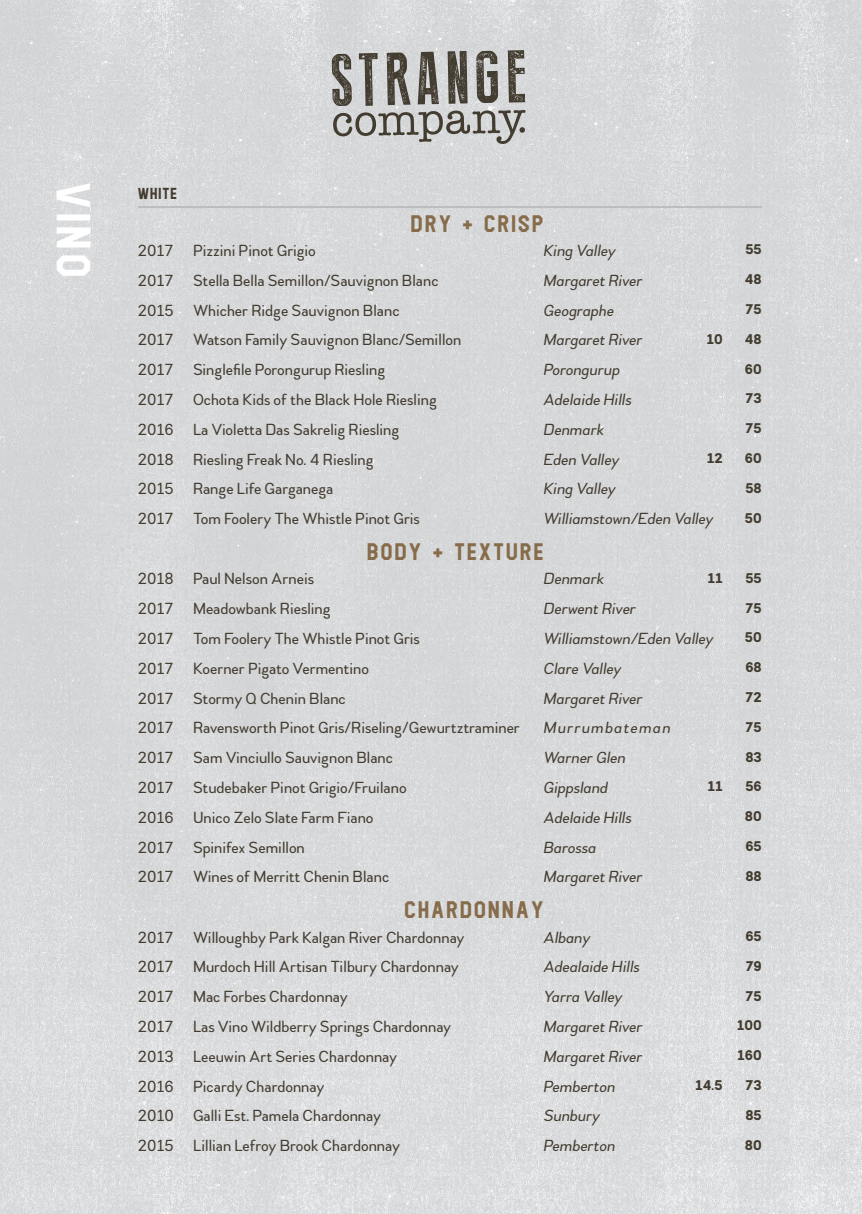
<style>
.page{position:relative;width:862px;height:1214px;background:#fff}
.page>*{position:absolute;margin:0;border:0;box-sizing:border-box;transform-origin:0 0}
.t1{font:48px "Cracker Jack";color:#fff}
.t2{font:24px "Cracker Jack";letter-spacing:.1em;color:#866c4a}
.Menu_Items{font:16px "Woodford Bourne";color:#433c30}
.Varietal{font:italic 16px "Woodford Bourne";color:#433c30}
.Varietal-2{font:italic 16px "Woodford Bourne";letter-spacing:.08em;color:#433c30}
.Headers{font:16px "Cracker Jack";letter-spacing:.06em;color:#433c30}
.Menu_Items-2{font:700 14px "Woodford Bourne";color:#433c30}
</style>
<div class="page">
<img style="left:0;top:0;width:862px;height:1213px">
<svg style="left:332px;top:50px;width:193px;height:94px;background:#a3a19e"></svg>
<hr style="left:138px;top:206px;width:55px;height:2px;background:#bcbdc0">
<hr style="left:193px;top:206px;width:350px;height:2px;background:#bcbdc0">
<hr style="left:543px;top:206px;width:142px;height:2px;background:#bcbdc0">
<hr style="left:685px;top:206px;width:37px;height:2px;background:#bcbdc0">
<hr style="left:722px;top:206px;width:40px;height:2px;background:#bcbdc0">
<p class="t1" style="left:96px;top:181px;width:97px;rotate:90deg">VINO</p>
<p class="Headers" style="left:138px;top:185px;width:40px">WHITE</p>
<p class="t2" style="left:411px;top:212px;width:134px">DRY + CRISP</p>
<p class="Menu_Items" style="left:138px;top:241px;width:37px">2017</p>
<p class="Menu_Items" style="left:193px;top:241px;width:124px">Pizzini Pinot Grigio</p>
<p class="Varietal" style="left:543px;top:241px;width:74px">King Valley</p>
<p class="Menu_Items-2" style="left:745px;top:241px;width:18px">55</p>
<p class="Menu_Items" style="left:138px;top:271px;width:37px">2017</p>
<p class="Menu_Items" style="left:193px;top:271px;width:247px">Stella Bella Semillon/Sauvignon Blanc</p>
<p class="Varietal" style="left:543px;top:271px;width:101px">Margaret River</p>
<p class="Menu_Items-2" style="left:745px;top:271px;width:18px">48</p>
<p class="Menu_Items" style="left:138px;top:300px;width:37px">2015</p>
<p class="Menu_Items" style="left:193px;top:300px;width:208px">Whicher Ridge Sauvignon Blanc</p>
<p class="Varietal" style="left:543px;top:300px;width:72px">Geographe</p>
<p class="Menu_Items-2" style="left:745px;top:301px;width:18px">75</p>
<p class="Menu_Items" style="left:138px;top:330px;width:37px">2017</p>
<p class="Menu_Items" style="left:193px;top:330px;width:270px">Watson Family Sauvignon Blanc/Semillon</p>
<p class="Varietal" style="left:543px;top:330px;width:101px">Margaret River</p>
<p class="Menu_Items-2" style="left:707px;top:330px;width:17px">10</p>
<p class="Menu_Items-2" style="left:745px;top:330px;width:18px">48</p>
<p class="Menu_Items" style="left:138px;top:360px;width:37px">2017</p>
<p class="Menu_Items" style="left:193px;top:360px;width:194px">Singlefile Porongurup Riesling</p>
<p class="Varietal" style="left:543px;top:360px;width:78px">Porongurup</p>
<p class="Menu_Items-2" style="left:745px;top:360px;width:18px">60</p>
<p class="Menu_Items" style="left:138px;top:390px;width:37px">2017</p>
<p class="Menu_Items" style="left:193px;top:390px;width:245px">Ochota Kids of the Black Hole Riesling</p>
<p class="Varietal" style="left:543px;top:390px;width:90px">Adelaide Hills</p>
<p class="Menu_Items-2" style="left:745px;top:390px;width:18px">73</p>
<p class="Menu_Items" style="left:138px;top:419px;width:37px">2016</p>
<p class="Menu_Items" style="left:193px;top:419px;width:208px">La Violetta Das Sakrelig Riesling</p>
<p class="Varietal" style="left:543px;top:419px;width:62px">Denmark</p>
<p class="Menu_Items-2" style="left:745px;top:420px;width:18px">75</p>
<p class="Menu_Items" style="left:138px;top:449px;width:37px">2018</p>
<p class="Menu_Items" style="left:193px;top:449px;width:182px">Riesling Freak No. 4 Riesling</p>
<p class="Varietal" style="left:543px;top:449px;width:78px">Eden Valley</p>
<p class="Menu_Items-2" style="left:707px;top:449px;width:17px">12</p>
<p class="Menu_Items-2" style="left:745px;top:449px;width:18px">60</p>
<p class="Menu_Items" style="left:138px;top:479px;width:37px">2015</p>
<p class="Menu_Items" style="left:193px;top:479px;width:142px">Range Life Garganega</p>
<p class="Varietal" style="left:543px;top:479px;width:74px">King Valley</p>
<p class="Menu_Items-2" style="left:745px;top:479px;width:18px">58</p>
<p class="Menu_Items" style="left:138px;top:509px;width:37px">2017</p>
<p class="Menu_Items" style="left:193px;top:509px;width:228px">Tom Foolery The Whistle Pinot Gris</p>
<p class="Varietal" style="left:543px;top:509px;width:172px">Williamstown/Eden Valley</p>
<p class="Menu_Items-2" style="left:745px;top:509px;width:18px">50</p>
<p class="t2" style="left:367px;top:540px;width:178px">BODY + TEXTURE</p>
<p class="Menu_Items" style="left:138px;top:569px;width:37px">2018</p>
<p class="Menu_Items" style="left:193px;top:569px;width:123px">Paul Nelson Arneis</p>
<p class="Varietal" style="left:543px;top:569px;width:62px">Denmark</p>
<p class="Menu_Items-2" style="left:708px;top:569px;width:16px">11</p>
<p class="Menu_Items-2" style="left:745px;top:569px;width:18px">55</p>
<p class="Menu_Items" style="left:138px;top:599px;width:37px">2017</p>
<p class="Menu_Items" style="left:193px;top:599px;width:139px">Meadowbank Riesling</p>
<p class="Varietal" style="left:543px;top:599px;width:94px">Derwent River</p>
<p class="Menu_Items-2" style="left:745px;top:599px;width:18px">75</p>
<p class="Menu_Items" style="left:138px;top:629px;width:37px">2017</p>
<p class="Menu_Items" style="left:193px;top:629px;width:228px">Tom Foolery The Whistle Pinot Gris</p>
<p class="Varietal" style="left:543px;top:629px;width:172px">Williamstown/Eden Valley</p>
<p class="Menu_Items-2" style="left:745px;top:629px;width:18px">50</p>
<p class="Menu_Items" style="left:138px;top:658px;width:37px">2017</p>
<p class="Menu_Items" style="left:193px;top:658px;width:177px">Koerner Pigato Vermentino</p>
<p class="Varietal" style="left:543px;top:658px;width:80px">Clare Valley</p>
<p class="Menu_Items-2" style="left:745px;top:659px;width:18px">68</p>
<p class="Menu_Items" style="left:138px;top:688px;width:37px">2017</p>
<p class="Menu_Items" style="left:193px;top:688px;width:154px">Stormy Q Chenin Blanc</p>
<p class="Varietal" style="left:543px;top:688px;width:101px">Margaret River</p>
<p class="Menu_Items-2" style="left:745px;top:688px;width:18px">72</p>
<p class="Menu_Items" style="left:138px;top:718px;width:37px">2017</p>
<p class="Menu_Items" style="left:193px;top:718px;width:328px">Ravensworth Pinot Gris/Riseling/Gewurtztraminer</p>
<p class="Varietal-2" style="left:543px;top:718px;width:129px">Murrumbateman</p>
<p class="Menu_Items-2" style="left:745px;top:718px;width:18px">75</p>
<p class="Menu_Items" style="left:138px;top:748px;width:37px">2017</p>
<p class="Menu_Items" style="left:193px;top:748px;width:201px">Sam Vinciullo Sauvignon Blanc</p>
<p class="Varietal" style="left:543px;top:748px;width:84px">Warner Glen</p>
<p class="Menu_Items-2" style="left:745px;top:748px;width:18px">83</p>
<p class="Menu_Items" style="left:138px;top:777px;width:37px">2017</p>
<p class="Menu_Items" style="left:193px;top:777px;width:215px">Studebaker Pinot Grigio/Fruilano</p>
<p class="Varietal" style="left:543px;top:777px;width:66px">Gippsland</p>
<p class="Menu_Items-2" style="left:708px;top:778px;width:16px">11</p>
<p class="Menu_Items-2" style="left:745px;top:778px;width:18px">56</p>
<p class="Menu_Items" style="left:138px;top:807px;width:37px">2016</p>
<p class="Menu_Items" style="left:193px;top:807px;width:182px">Unico Zelo Slate Farm Fiano</p>
<p class="Varietal" style="left:543px;top:807px;width:90px">Adelaide Hills</p>
<p class="Menu_Items-2" style="left:745px;top:807px;width:18px">80</p>
<p class="Menu_Items" style="left:138px;top:837px;width:37px">2017</p>
<p class="Menu_Items" style="left:193px;top:837px;width:113px">Spinifex Semillon</p>
<p class="Varietal" style="left:543px;top:837px;width:54px">Barossa</p>
<p class="Menu_Items-2" style="left:745px;top:837px;width:18px">65</p>
<p class="Menu_Items" style="left:138px;top:867px;width:37px">2017</p>
<p class="Menu_Items" style="left:193px;top:867px;width:198px">Wines of Merritt Chenin Blanc</p>
<p class="Varietal" style="left:543px;top:867px;width:101px">Margaret River</p>
<p class="Menu_Items-2" style="left:745px;top:867px;width:18px">88</p>
<p class="t2" style="left:404px;top:898px;width:140px">CHARDONNAY</p>
<p class="Menu_Items" style="left:138px;top:927px;width:37px">2017</p>
<p class="Menu_Items" style="left:193px;top:927px;width:273px">Willoughby Park Kalgan River Chardonnay</p>
<p class="Varietal" style="left:543px;top:927px;width:48px">Albany</p>
<p class="Menu_Items-2" style="left:745px;top:927px;width:18px">65</p>
<p class="Menu_Items" style="left:138px;top:957px;width:37px">2017</p>
<p class="Menu_Items" style="left:193px;top:957px;width:267px">Murdoch Hill Artisan Tilbury Chardonnay</p>
<p class="Varietal" style="left:543px;top:957px;width:98px">Adealaide Hills</p>
<p class="Menu_Items-2" style="left:746px;top:957px;width:17px">79</p>
<p class="Menu_Items" style="left:138px;top:987px;width:37px">2017</p>
<p class="Menu_Items" style="left:193px;top:987px;width:156px">Mac Forbes Chardonnay</p>
<p class="Varietal" style="left:543px;top:987px;width:81px">Yarra Valley</p>
<p class="Menu_Items-2" style="left:745px;top:987px;width:18px">75</p>
<p class="Menu_Items" style="left:138px;top:1016px;width:37px">2017</p>
<p class="Menu_Items" style="left:193px;top:1016px;width:260px">Las Vino Wildberry Springs Chardonnay</p>
<p class="Varietal" style="left:543px;top:1016px;width:101px">Margaret River</p>
<p class="Menu_Items-2" style="left:737px;top:1016px;width:26px">100</p>
<p class="Menu_Items" style="left:138px;top:1046px;width:37px">2013</p>
<p class="Menu_Items" style="left:193px;top:1046px;width:206px">Leeuwin Art Series Chardonnay</p>
<p class="Varietal" style="left:543px;top:1046px;width:101px">Margaret River</p>
<p class="Menu_Items-2" style="left:737px;top:1046px;width:26px">160</p>
<p class="Menu_Items" style="left:138px;top:1076px;width:37px">2016</p>
<p class="Menu_Items" style="left:193px;top:1076px;width:133px">Picardy Chardonnay</p>
<p class="Varietal" style="left:543px;top:1076px;width:73px">Pemberton</p>
<p class="Menu_Items-2" style="left:695px;top:1076px;width:29px">14.5</p>
<p class="Menu_Items-2" style="left:745px;top:1076px;width:18px">73</p>
<p class="Menu_Items" style="left:138px;top:1106px;width:37px">2010</p>
<p class="Menu_Items" style="left:193px;top:1106px;width:190px">Galli Est. Pamela Chardonnay</p>
<p class="Varietal" style="left:543px;top:1106px;width:58px">Sunbury</p>
<p class="Menu_Items-2" style="left:745px;top:1106px;width:18px">85</p>
<p class="Menu_Items" style="left:138px;top:1135px;width:37px">2015</p>
<p class="Menu_Items" style="left:193px;top:1135px;width:209px">Lillian Lefroy Brook Chardonnay</p>
<p class="Varietal" style="left:543px;top:1135px;width:73px">Pemberton</p>
<p class="Menu_Items-2" style="left:745px;top:1136px;width:18px">80</p>
</div>
